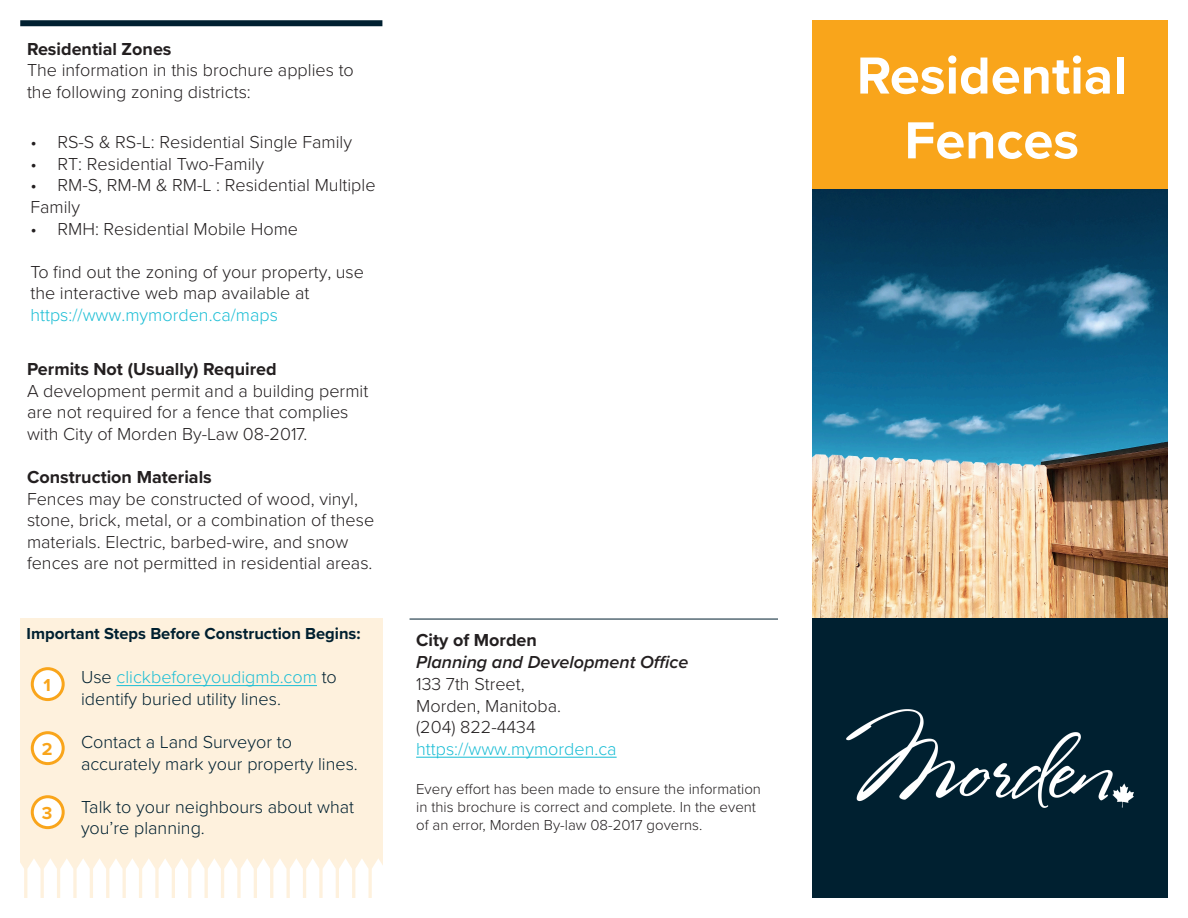
<style>
.page{position:relative;width:1188px;height:918px;background:#fff}
.page>*{position:absolute;margin:0;border:0;box-sizing:border-box;transform-origin:0 0}
.t1{font:700 54px/64.8px "Proxima Nova";color:#fff;text-align:center}
.t2{font:300 18px/21.6px "Proxima Nova";color:#231f20}
.t3{font:300 18px/21.6px "Proxima Nova";color:#002030}
.t4{font:700 18px "Proxima Nova";color:#231f20}
.t5{font:700 18px "Proxima Nova";color:#f9a51b}
.t6{font:700 16.5px "Proxima Nova";color:#002030}
.t7{font:300 15px/18px "Proxima Nova";color:#231f20}
.s1{color:#1cbed5}
.s2{font-weight:700}
.s3{font-weight:600;font-style:italic}
</style>
<div class="page">
<div style="left:20px;top:20px;width:362px;height:6px;background:#002030"></div>
<hr style="left:410px;top:619px;width:368px;height:1px;background:#002030">
<div style="left:20px;top:619px;width:362px;height:279px;background:#fef1dd"></div>
<hr style="left:116px;top:685px;width:201px;height:1px;background:#1cbed5">
<div style="left:32px;top:669px;width:31px;height:31px;background:#fff;border-radius:50%"></div>
<div style="left:31px;top:667px;width:34px;height:34px;border:3px solid #f9a51b;border-radius:50%"></div>
<div style="left:32px;top:733px;width:31px;height:31px;background:#fff;border-radius:50%"></div>
<div style="left:31px;top:731px;width:34px;height:34px;border:3px solid #f9a51b;border-radius:50%"></div>
<div style="left:32px;top:797px;width:31px;height:31px;background:#fff;border-radius:50%"></div>
<div style="left:31px;top:795px;width:34px;height:34px;border:3px solid #f9a51b;border-radius:50%"></div>
<svg style="left:20px;top:858px;width:363px;height:40px"></svg>
<img style="left:812px;top:189px;width:356px;height:430px">
<div style="left:812px;top:20px;width:356px;height:169px;background:#f9a51b"></div>
<div style="left:812px;top:619px;width:356px;height:279px;background:#002030"></div>
<img style="left:846px;top:709px;width:288px;height:98px">
<hr style="left:416px;top:757px;width:201px;height:1px;background:#1cbed5">
<p class="t4" style="left:27px;top:35px;width:146px">Residential Zones</p>
<p class="t2" style="left:27px;top:59px;width:328px">The information in this brochure applies to the following zoning districts:</p>
<p class="t2" style="left:30px;top:130px;width:323px">• RS-S &amp; RS-L: Residential Single Family</p>
<p class="t2" style="left:30px;top:152px;width:235px">• RT: Residential Two-Family</p>
<p class="t2" style="left:30px;top:174px;width:347px">• RM-S, RM-M &amp; RM-L : Residential Multiple<br>Family</p>
<p class="t2" style="left:30px;top:217px;width:269px">• RMH: Residential Mobile Home</p>
<p class="t2" style="left:30px;top:260px;width:335px">To find out the zoning of your property, use the interactive web map available at <span class="s1">https://www.mymorden.ca/maps</span></p>
<p class="t2" style="left:27px;top:357px;width:343px"><span class="s2">Permits Not (Usually) Required<br></span>A development permit and a building permit are not required for a fence that complies with City of Morden By-Law 08-2017.</p>
<p class="t2" style="left:27px;top:465px;width:349px"><span class="s2">Construction Materials<br></span>Fences may be constructed of wood, vinyl, stone, brick, metal, or a combination of these materials. Electric, barbed-wire, and snow fences are not permitted in residential areas.</p>
<p class="t6" style="left:27px;top:621px;width:336px">Important Steps Before Construction Begins:</p>
<p class="t3" style="left:81px;top:665px;width:257px">Use <span class="s1">clickbeforeyoudigmb.com</span> to identify buried utility lines.</p>
<p class="t3" style="left:81px;top:730px;width:278px">Contact a Land Surveyor to accurately mark your property lines.</p>
<p class="t3" style="left:81px;top:795px;width:275px">Talk to your neighbours about what you’re planning.</p>
<p class="t5" style="left:44px;top:672px;width:9px">1</p>
<p class="t5" style="left:42px;top:736px;width:12px">2</p>
<p class="t5" style="left:42px;top:800px;width:12px">3</p>
<p class="t2" style="left:416px;top:629px;width:274px"><span class="s2">City of Morden<br></span><span class="s3">Planning and Development Office<br></span>133 7th Street,<br>Morden, Manitoba.<br>(204) 822-4434 <span class="s1">https://www.mymorden.ca</span></p>
<p class="t7" style="left:416px;top:779px;width:346px">Every effort has been made to ensure the information in this brochure is correct and complete. In the event of an error, Morden By-law 08-2017 governs.</p>
<h1 class="t1" style="left:857px;top:42px;width:272px">Residential<br>Fences</h1>
</div>
